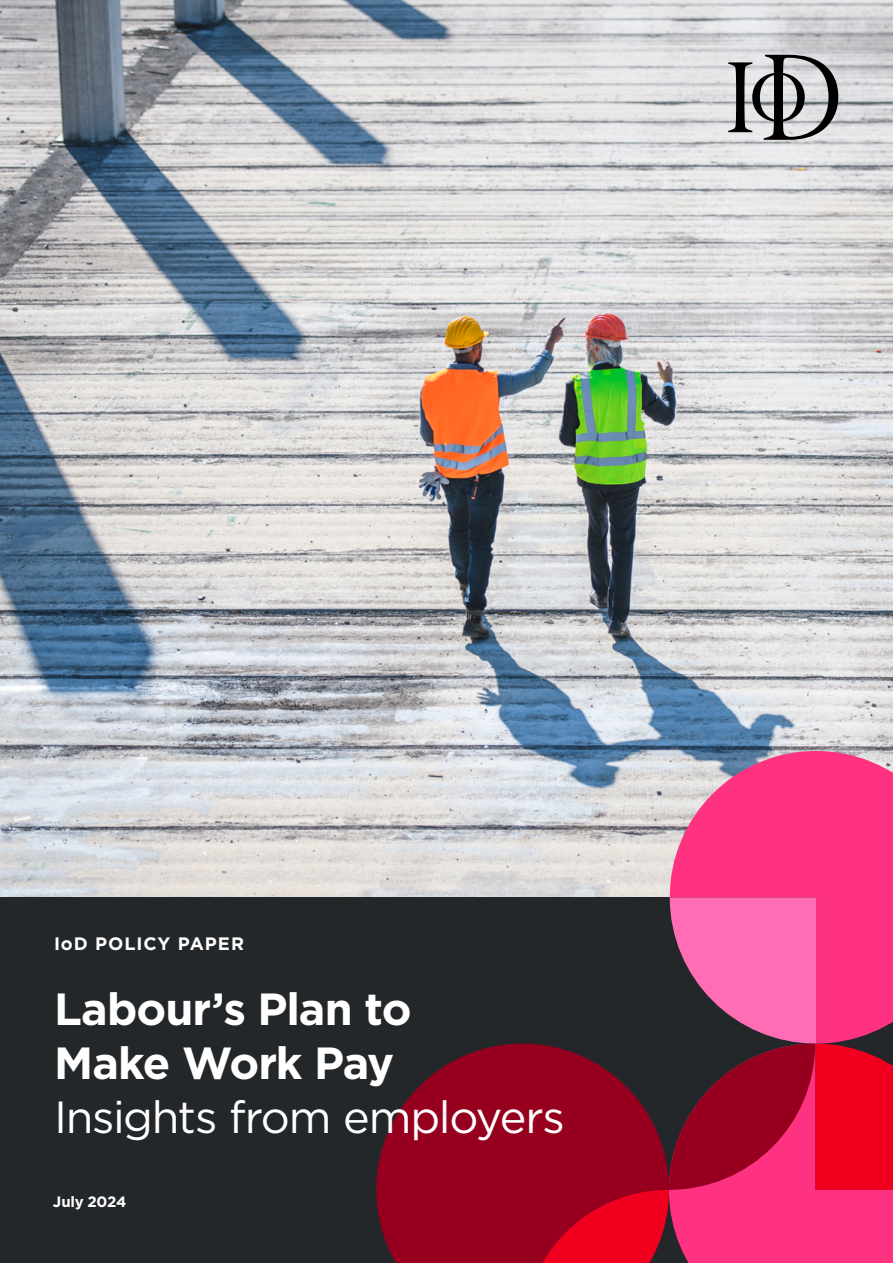
<style>
.page{position:relative;width:893px;height:1263px;background:#fff}
.page>*{position:absolute;margin:0;border:0;box-sizing:border-box;transform-origin:0 0}
.t1{font:700 45px/54px "Gotham";letter-spacing:-.025em;color:#fff}
.t2{font:45px "Gotham";letter-spacing:-.03em;color:#fff}
.t3{font:700 18px "Gotham";letter-spacing:.05em;color:#fff}
.t4{font:700 15px "Gotham";letter-spacing:-.02em;color:#fff}
</style>
<div class="page">
<img style="left:0;top:0;width:893px;height:897px">
<div style="left:0;top:897px;width:893px;height:366px;background:#24272a"></div>
<svg style="left:728px;top:55px;width:110px;height:85px;background:#909192"></svg>
<svg style="left:670px;top:751px;width:223px;height:146px;background:#f4488d"></svg>
<svg style="left:376px;top:1043px;width:147px;height:220px;fill:#96001e"></svg>
<svg style="left:523px;top:897px;width:370px;height:366px"></svg>
<h1 class="t3" style="left:54px;top:932px;width:191px">IoD POLICY PAPER</h1>
<p class="t1" style="left:54px;top:981px;width:359px">Labour’s Plan to<br>Make Work Pay</p>
<p class="t2" style="left:54px;top:1088px;width:512px">Insights from employers</p>
<p class="t4" style="left:53px;top:1192px;width:75px">July 2024</p>
</div>
